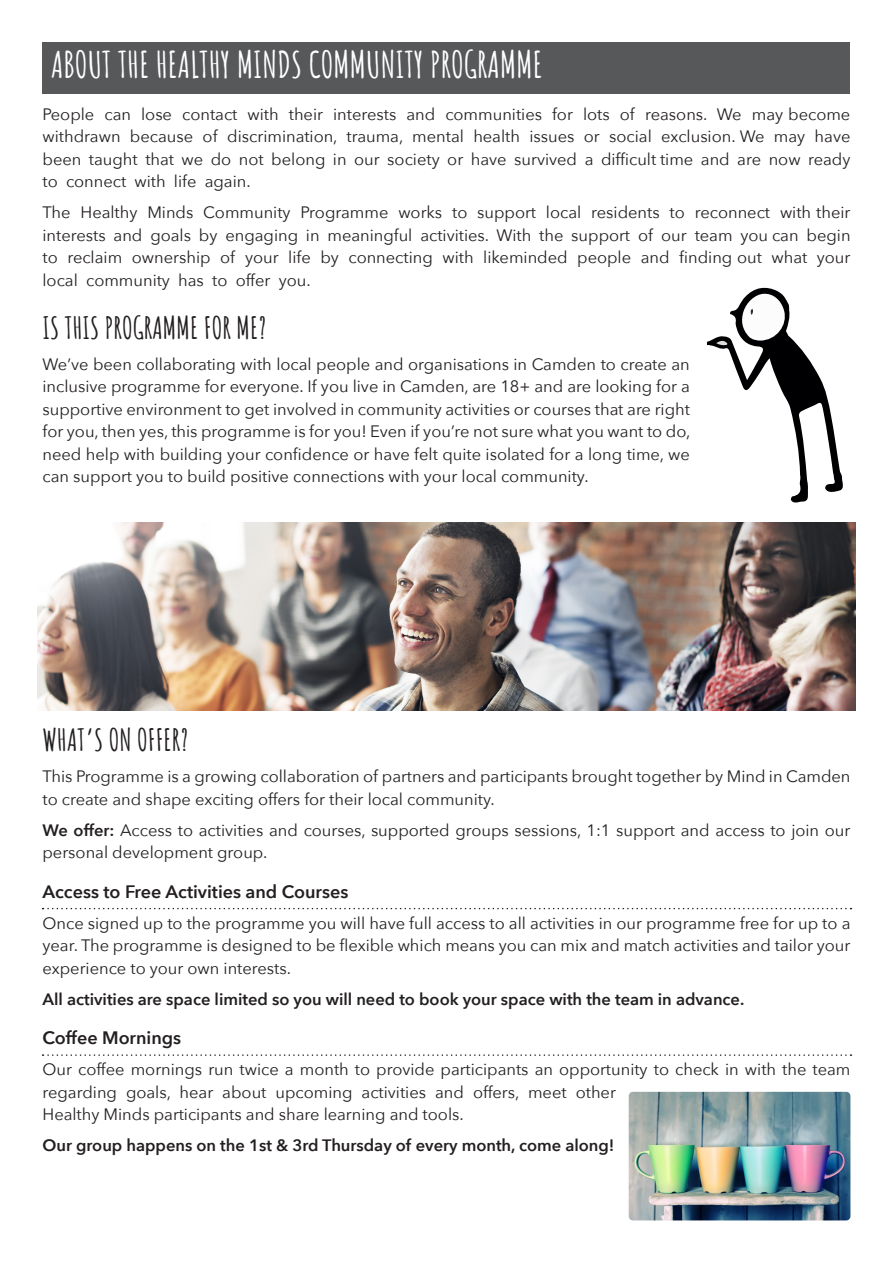
<style>
.page{position:relative;width:893px;height:1263px;background:#fff}
.page>*{position:absolute;margin:0;border:0;box-sizing:border-box;transform-origin:0 0}
.Section_Header__Grey_Bground{font:700 36px "Amatic SC";color:#fff}
.Main_text_header{font:700 30px "Amatic SC";color:#231f20}
.Main_text_subheader{font:600 18px "Avenir Next";color:#231f20}
.Main_text{font:16.5px/22.5px "Avenir Next";color:#231f20;text-align:justify}
.Main_text-2{font:600 16.5px "Avenir Next";color:#231f20}
.s1{font-weight:600}
</style>
<div class="page">
<svg style="left:43px;top:908px;width:808px;height:1px"></svg>
<svg style="left:43px;top:1054px;width:808px;height:2px"></svg>
<div style="left:43px;top:43px;width:807px;height:51px;background:#57585a"></div>
<svg style="left:707px;top:287px;width:136px;height:216px"></svg>
<img style="left:37px;top:523px;width:819px;height:188px">
<img style="left:629px;top:1092px;width:221px;height:128px">
<p class="Section_Header__Grey_Bground" style="left:51px;top:37px;width:493px">ABOUT THE HEALTHY MINDS COMMUNITY PROGRAMME</p>
<p class="Main_text" style="left:43px;top:102px;width:809px">People can lose contact with their interests and communities for lots of reasons. We may become withdrawn because of discrimination, trauma, mental health issues or social exclusion. We may have been taught that we do not belong in our society or have survived a difficult time and are now ready to connect with life again.</p>
<p class="Main_text" style="left:43px;top:200px;width:809px">The Healthy Minds Community Programme works to support local residents to reconnect with their interests and goals by engaging in meaningful activities. With the support of our team you can begin to reclaim ownership of your life by connecting with likeminded people and finding out what your local community has to offer you.</p>
<p class="Main_text_header" style="left:43px;top:304px;width:225px">IS THIS PROGRAMME FOR ME?</p>
<p class="Main_text" style="left:43px;top:352px;width:649px">We’ve been collaborating with local people and organisations in Camden to create an inclusive programme for everyone. If you live in Camden, are 18+ and are looking for a supportive environment to get involved in community activities or courses that are right for you, then yes, this programme is for you! Even if you’re not sure what you want to do, need help with building your confidence or have felt quite isolated for a long time, we can support you to build positive connections with your local community.</p>
<p class="Main_text_header" style="left:43px;top:717px;width:148px">WHAT’S ON OFFER?</p>
<p class="Main_text" style="left:43px;top:764px;width:809px">This Programme is a growing collaboration of partners and participants brought together by Mind in Camden to create and shape exciting offers for their local community.</p>
<p class="Main_text" style="left:43px;top:818px;width:809px"><span class="s1">We offer:</span> Access to activities and courses, supported groups sessions, 1:1 support and access to join our personal development group.</p>
<p class="Main_text_subheader" style="left:43px;top:876px;width:307px">Access to Free Activities and Courses</p>
<p class="Main_text" style="left:43px;top:911px;width:809px">Once signed up to the programme you will have full access to all activities in our programme free for up to a year. The programme is designed to be flexible which means you can mix and match activities and tailor your experience to your own interests.</p>
<p class="Main_text-2" style="left:43px;top:985px;width:703px">All activities are space limited so you will need to book your space with the team in advance.</p>
<p class="Main_text_subheader" style="left:43px;top:1022px;width:140px">Coffee Mornings</p>
<p class="Main_text" style="left:43px;top:1057px;width:809px;text-align:left">Our coffee mornings run twice a month to provide participants an opportunity to check in with the team regarding goals, hear about upcoming activities and offers, meet other<br>Healthy Minds participants and share learning and tools.</p>
<p class="Main_text-2" style="left:43px;top:1131px;width:573px">Our group happens on the 1st &amp; 3rd Thursday of every month, come along!</p>
</div>
